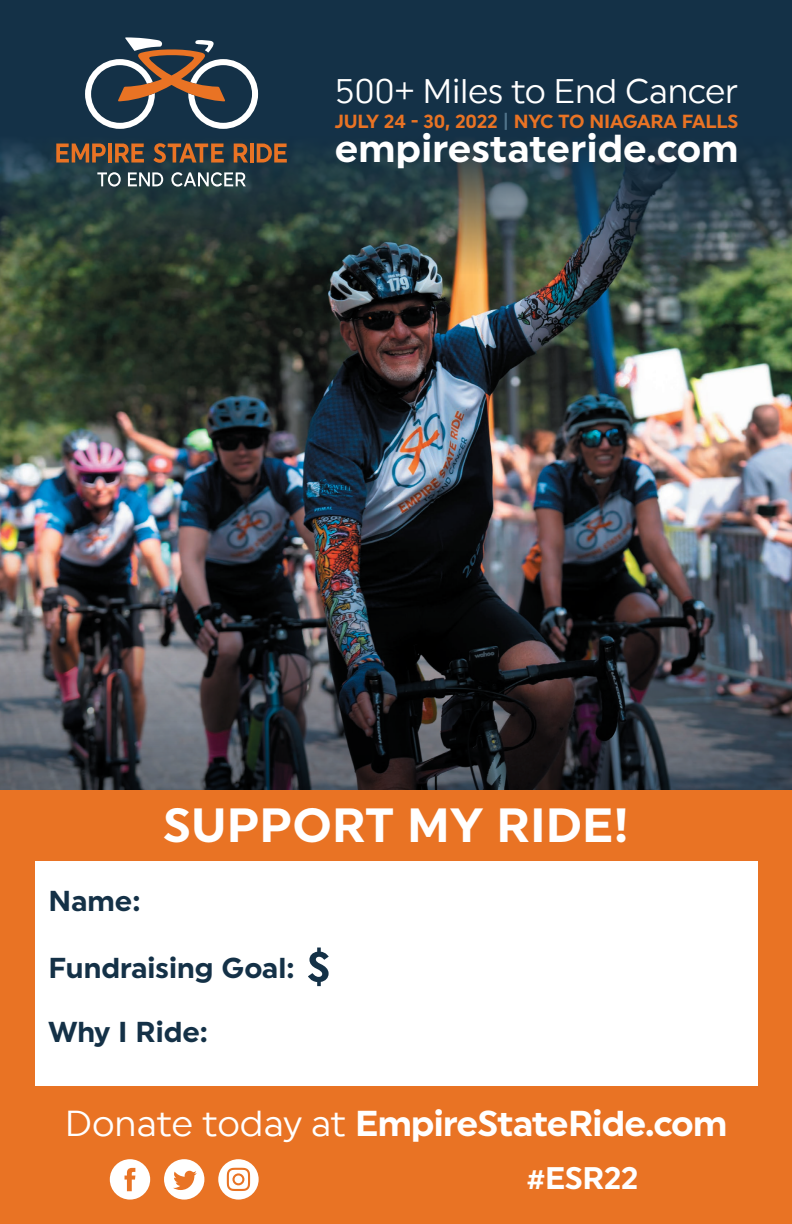
<style>
.page{position:relative;width:792px;height:1224px;background:#fff}
.page>*{position:absolute;margin:0;border:0;box-sizing:border-box;transform-origin:0 0}
.t1{font:700 48px "Uniform";color:#fff}
.t2{font:700 39px "Uniform";letter-spacing:.005em;color:#fff}
.t3{font:700 36px "Uniform";letter-spacing:-.02em;color:#fff}
.t4{font:34px "Uniform Regular 3";letter-spacing:-.01em;color:#fff}
.t5{font:700 31.2px "Uniform";letter-spacing:-.02em;color:#fff}
.t6{font:700 28.8px "Uniform";color:#143147}
.t7{font:700 19px "Uniform";letter-spacing:-.01em;color:#e97324}
.s1{color:#51748b}
.s2{font-family:"Uniform Regular 3";font-weight:400}
</style>
<div class="page">
<img style="left:0;top:274px;width:792px;height:259px">
<img style="left:0;top:533px;width:792px;height:258px">
<svg style="left:0;top:0;width:792px;height:274px;background:#213a45"></svg>
<div style="left:0;top:791px;width:792px;height:433px;background:#e97324"></div>
<div style="left:35px;top:862px;width:722px;height:224px;background:#fff"></div>
<svg style="left:308px;top:948px;width:21px;height:38px"></svg>
<svg style="left:97px;top:172px;width:24px;height:15px"></svg>
<svg style="left:128px;top:172px;width:35px;height:14px"></svg>
<svg style="left:171px;top:172px;width:75px;height:15px"></svg>
<svg style="left:56px;top:144px;width:50px;height:19px"></svg>
<hr style="left:108px;top:144px;width:4px;height:19px;background:#e97324">
<svg style="left:115px;top:144px;width:29px;height:19px"></svg>
<svg style="left:153px;top:143px;width:71px;height:20px"></svg>
<svg style="left:234px;top:144px;width:14px;height:19px"></svg>
<hr style="left:250px;top:144px;width:4px;height:19px;background:#e97324">
<svg style="left:257px;top:144px;width:30px;height:19px"></svg>
<svg style="left:85px;top:37px;width:173px;height:92px;background:#575c61"></svg>
<div style="left:110px;top:1159px;width:40px;height:41px;background:#fff;border-radius:50%"></div>
<svg style="left:125px;top:1168px;width:10px;height:23px"></svg>
<div style="left:164px;top:1159px;width:40px;height:41px;background:#fff;border-radius:50%"></div>
<svg style="left:173px;top:1171px;width:24px;height:19px"></svg>
<div style="left:218px;top:1159px;width:41px;height:41px;background:#fff;border-radius:50%"></div>
<svg style="left:227px;top:1168px;width:23px;height:23px"></svg>
<p class="t4" style="left:335px;top:70px;width:404px">500+ Miles to End Cancer</p>
<p class="t7" style="left:335px;top:110px;width:405px">JULY 24 - 30, 2022 <span class="s1">|</span> NYC TO NIAGARA FALLS</p>
<p class="t2" style="left:335px;top:125px;width:405px">empirestateride.com</p>
<p class="t6" style="left:48px;top:884px;width:94px">Name:</p>
<h1 class="t1" style="left:163px;top:797px;width:467px">SUPPORT MY RIDE!</h1>
<p class="t6" style="left:48px;top:950px;width:248px">Fundraising Goal:</p>
<p class="t6" style="left:48px;top:1014px;width:161px">Why I Ride:</p>
<p class="t3" style="left:65px;top:1102px;width:664px"><span class="s2">Donate today at</span> EmpireStateRide.com</p>
<p class="t5" style="left:527px;top:1160px;width:113px">#ESR22</p>
</div>
